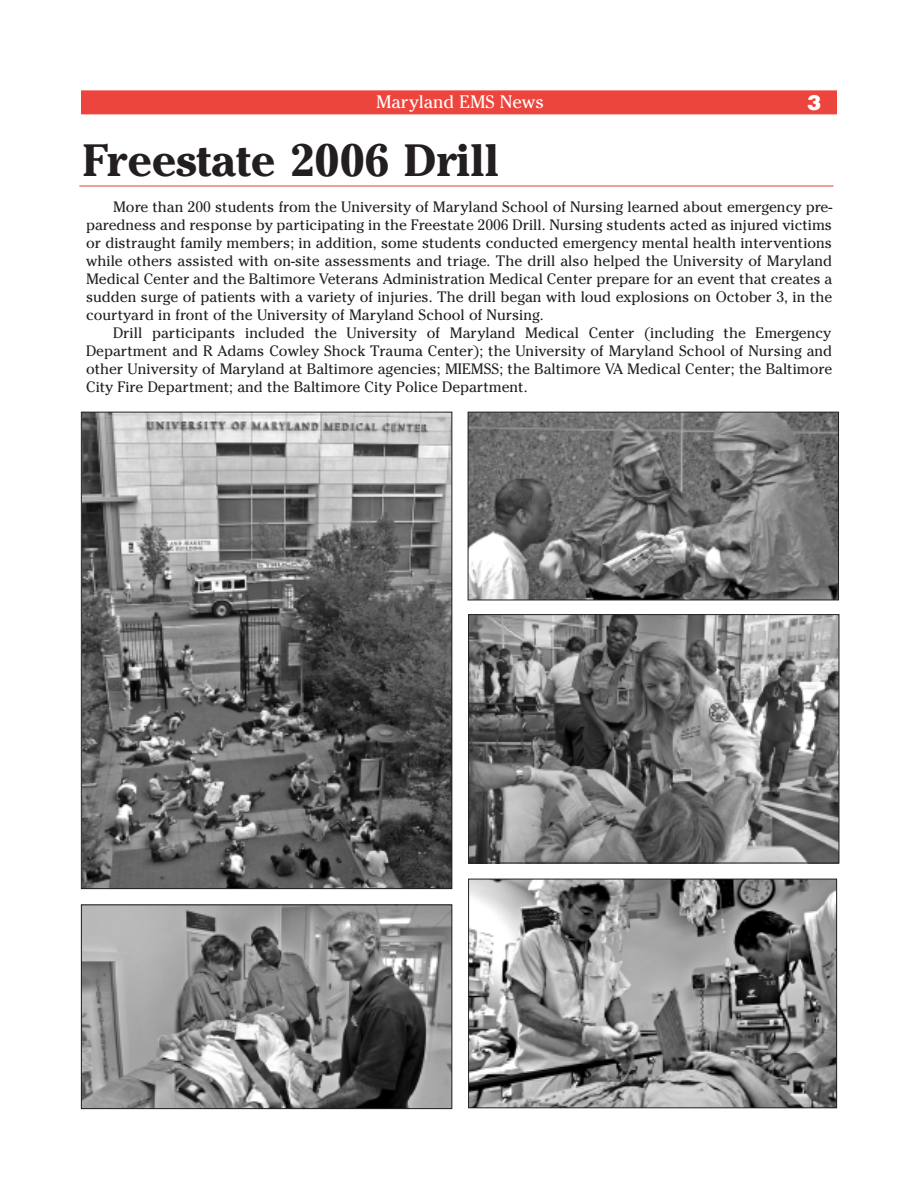
<style>
.page{position:relative;width:918px;height:1188px;background:#fff}
.page>*{position:absolute;margin:0;border:0;box-sizing:border-box;transform-origin:0 0}
.t1{font:700 45px "Cheltenham";color:#231f20}
.t2{font:900 21px "Helvetica";color:#fff}
.t3{font:18px "Cheltenham";color:#fff}
.t4{font:15px/18px "Cheltenham";color:#231f20;text-align:justify}
</style>
<div class="page">
<div style="left:81px;top:90px;width:756px;height:24px;background:#ec453e"></div>
<hr style="left:79px;top:185px;width:755px;height:2px;background:#ec453e">
<img style="left:83px;top:414px;width:367px;height:473px">
<img style="left:470px;top:881px;width:365px;height:225px">
<div style="left:468px;top:879px;width:369px;height:229px;border:1px solid #231f20"></div>
<img style="left:470px;top:616px;width:367px;height:245px">
<div style="left:468px;top:614px;width:371px;height:249px;border:1px solid #231f20"></div>
<img style="left:83px;top:906px;width:367px;height:201px">
<div style="left:81px;top:904px;width:371px;height:205px;border:1px solid #231f20"></div>
<img style="left:470px;top:414px;width:367px;height:184px">
<div style="left:468px;top:412px;width:371px;height:188px;border:1px solid #231f20"></div>
<p class="t3" style="left:376px;top:91px;width:170px">Maryland EMS News</p>
<h1 class="t1" style="left:83px;top:134px;width:418px">Freestate 2006 Drill</h1>
<h2 class="t2" style="left:807px;top:91px;width:16px">3</h2>
<p class="t4" style="left:86px;top:198px;width:748px;text-indent:27px">More than 200 students from the University of Maryland School of Nursing learned about emergency pre&shy;paredness and response by participating in the Freestate 2006 Drill. Nursing students acted as injured victims or distraught family members; in addition, some students conducted emergency mental health interventions while others assisted with on-site assessments and triage. The drill also helped the University of Maryland Medical Center and the Baltimore Veterans Administration Medical Center prepare for an event that creates a sudden surge of patients with a variety of injuries. The drill began with loud explosions on October 3, in the courtyard in front of the University of Maryland School of Nursing.</p>
<p class="t4" style="left:86px;top:324px;width:748px;text-indent:27px">Drill participants included the University of Maryland Medical Center (including the Emergency Department and R Adams Cowley Shock Trauma Center); the University of Maryland School of Nursing and other University of Maryland at Baltimore agencies; MIEMSS; the Baltimore VA Medical Center; the Baltimore City Fire Department; and the Baltimore City Police Department.</p>
</div>
